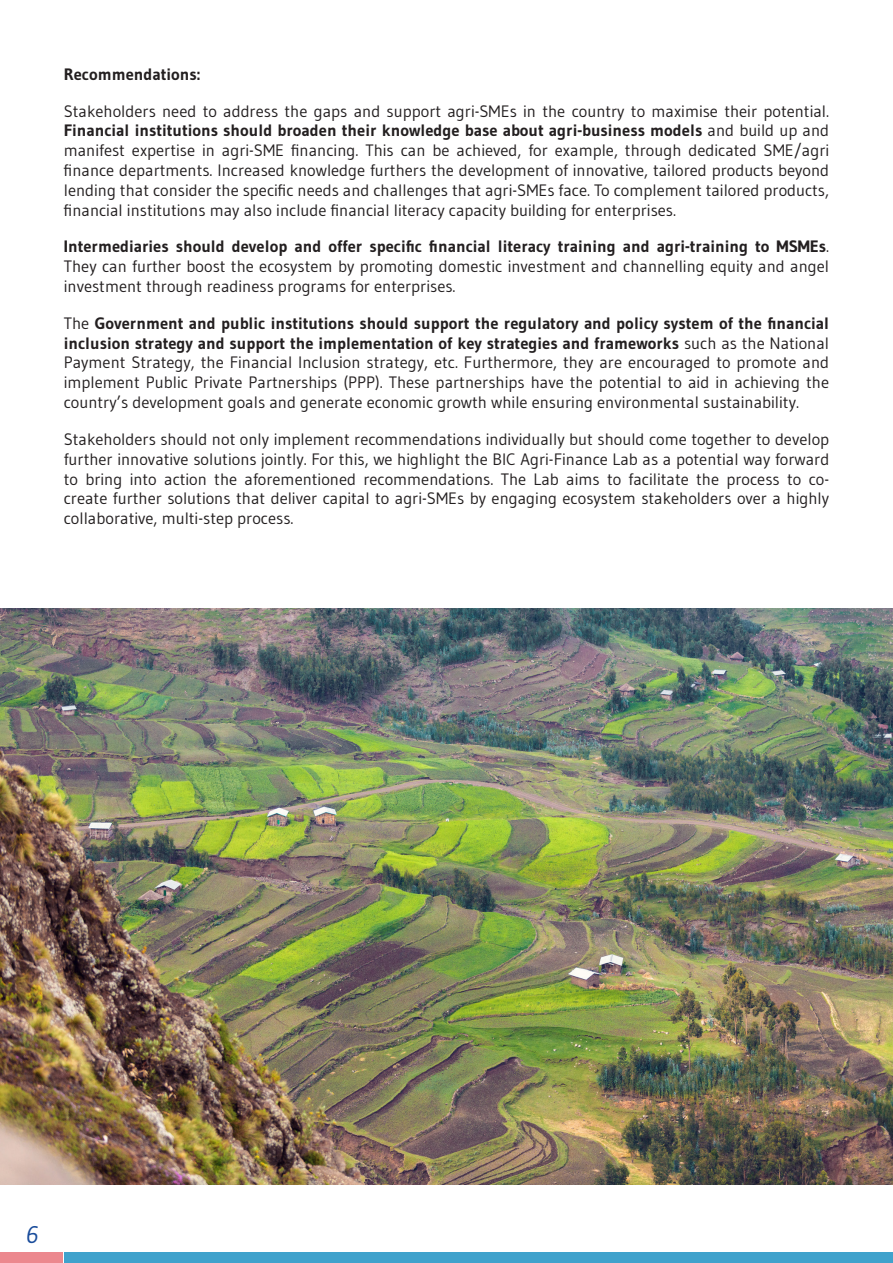
<style>
.page{position:relative;width:893px;height:1263px;background:#fff}
.page>*{position:absolute;margin:0;border:0;box-sizing:border-box;transform-origin:0 0}
.t1{font:italic 24px "Gudea";color:#194c9b}
.t2{font:16.5px/19.8px "Gudea";color:#231f20;text-align:justify}
.t3{font:700 16.5px "Gudea";color:#231f20}
.s1{font-weight:700}
</style>
<div class="page">
<div style="left:64px;top:1252px;width:829px;height:11px;background:#40a2cc"></div>
<div style="left:0;top:1252px;width:62px;height:11px;background:#ec888e"></div>
<img style="left:0;top:608px;width:893px;height:577px">
<p class="t3" style="left:64px;top:64px;width:138px">Recommendations:</p>
<p class="t2" style="left:64px;top:101px;width:767px">Stakeholders need to address the gaps and support agri-SMEs in the country to maximise their potential.<br><span class="s1">Financial institutions should broaden their knowledge base about agri-business models</span> and build up and manifest expertise in agri-SME financing. This can be achieved, for example, through dedicated SME/agri finance departments. Increased knowledge furthers the development of innovative, tailored products beyond lending that consider the specific needs and challenges that agri-SMEs face. To complement tailored products, financial institutions may also include financial literacy capacity building for enterprises.</p>
<p class="t2" style="left:64px;top:236px;width:767px"><span class="s1">Intermediaries should develop and offer specific financial literacy training and agri-training to MSMEs</span>.<br>They can further boost the ecosystem by promoting domestic investment and channelling equity and angel investment through readiness programs for enterprises.</p>
<p class="t2" style="left:64px;top:313px;width:767px">The <span class="s1">Government and public institutions should support the regulatory and policy system of the financial inclusion strategy and support the implementation of key strategies and frameworks</span> such as the National Payment Strategy, the Financial Inclusion strategy, etc. Furthermore, they are encouraged to promote and implement Public Private Partnerships (PPP). These partnerships have the potential to aid in achieving the country’s development goals and generate economic growth while ensuring environmental sustainability.</p>
<p class="t2" style="left:64px;top:429px;width:767px">Stakeholders should not only implement recommendations individually but should come together to develop further innovative solutions jointly. For this, we highlight the BIC Agri-Finance Lab as a potential way forward to bring into action the aforementioned recommendations. The Lab aims to facilitate the process to co&shy;create further solutions that deliver capital to agri-SMEs by engaging ecosystem stakeholders over a highly collaborative, multi-step process.</p>
<h1 class="t1" style="left:26px;top:1219px;width:14px">6</h1>
</div>
